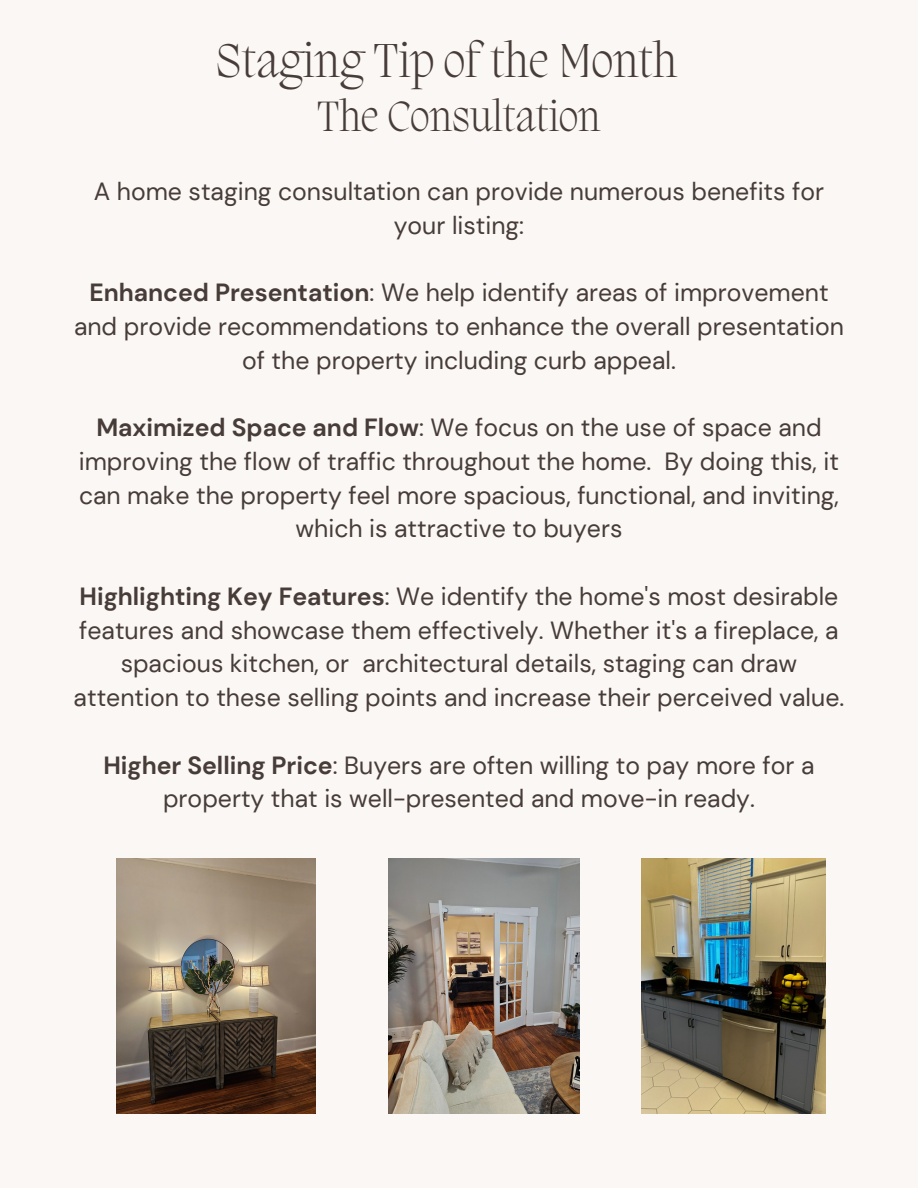
<style>
.page{position:relative;width:918px;height:1188px;background:#faf7f5}
.page>*{position:absolute;margin:0;border:0;box-sizing:border-box;transform-origin:0 0}
.t1{font:200 48.9px "Migra";color:#473c38}
.t2{font:200 43.5px "Migra";color:#473c38}
.t3{font:24.75px/33.8px "DM Sans";color:#473c38;text-align:center}
.s1{font-weight:700}
</style>
<div class="page">
<img style="left:116px;top:858px;width:199px;height:255px">
<img style="left:641px;top:858px;width:185px;height:255px">
<img style="left:389px;top:858px;width:191px;height:255px">
<p class="t1" style="left:216px;top:38px;width:463px">Staging Tip of the Month</p>
<p class="t2" style="left:317px;top:96px;width:285px">The Consultation</p>
<p class="t3" style="left:94px;top:175px;width:732px">A home staging consultation can provide numerous benefits for your listing:</p>
<p class="t3" style="left:74px;top:276px;width:771px"><span class="s1">Enhanced Presentation</span>: We help identify areas of improvement and provide recommendations to enhance the overall presentation of the property including curb appeal.</p>
<p class="t3" style="left:79px;top:411px;width:762px"><span class="s1">Maximized Space and Flow</span>: We focus on the use of space and improving the flow of traffic throughout the home. By doing this, it can make the property feel more spacious, functional, and inviting, which is attractive to buyers</p>
<p class="t3" style="left:74px;top:580px;width:772px"><span class="s1">Highlighting Key Features</span>: We identify the home's most desirable features and showcase them effectively. Whether it's a fireplace, a spacious kitchen, or architectural details, staging can draw attention to these selling points and increase their perceived value.</p>
<p class="t3" style="left:103px;top:748px;width:713px"><span class="s1">Higher Selling Price</span>: Buyers are often willing to pay more for a property that is well-presented and move-in ready.</p>
</div>
